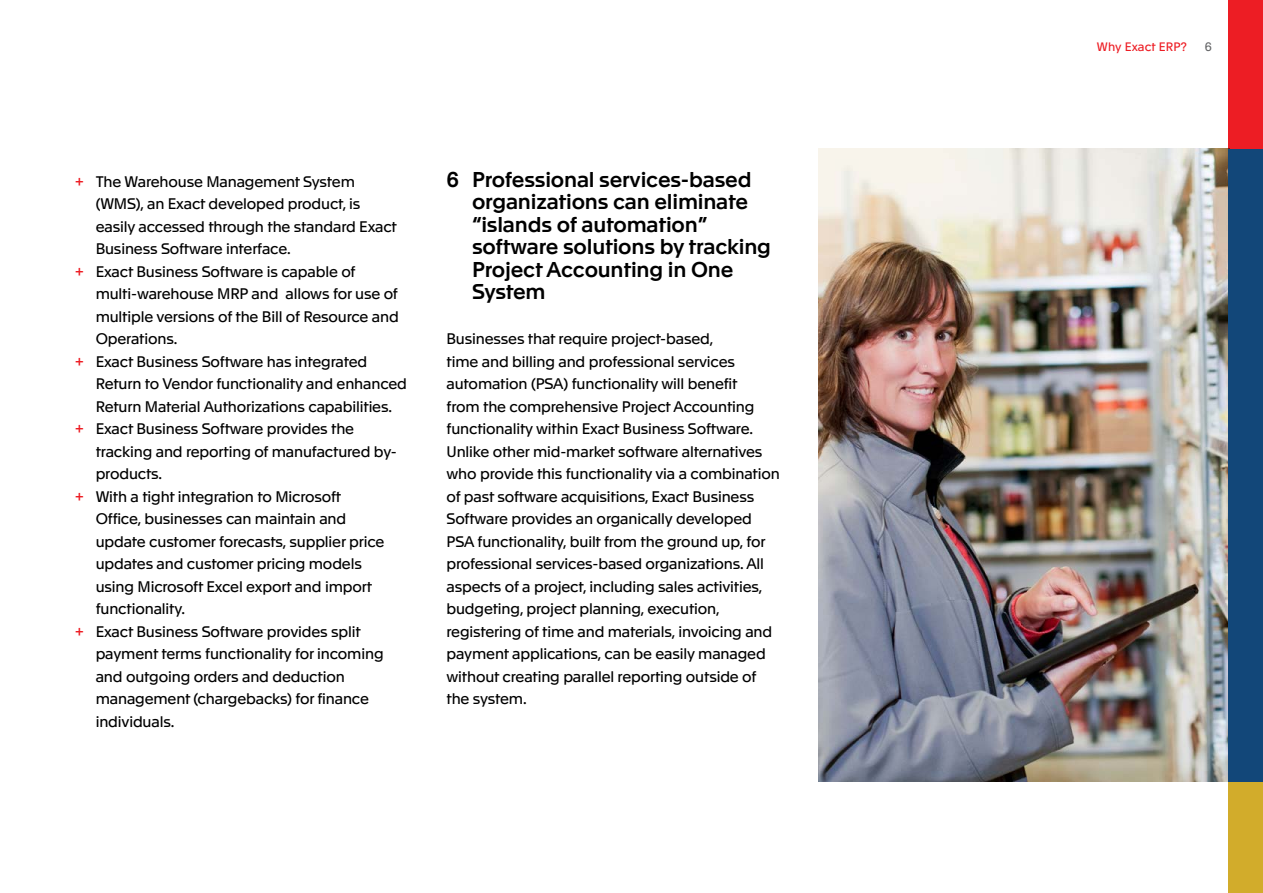
<style>
.page{position:relative;width:1263px;height:893px;background:#fff}
.page>*{position:absolute;margin:0;border:0;box-sizing:border-box;transform-origin:0 0}
.t1{font:500 21px/22.5px "Apax";letter-spacing:-.01em;color:#000}
.t2{font:15px/22.5px "Apax";letter-spacing:-.01em;color:#000}
.t3{font:12px "Apax";letter-spacing:.01em;color:#ed1d24}
.t4{font:12px "Apax";color:#636466}
.s1{font-size:16.5px;color:#ed1d24}
</style>
<div class="page">
<img style="left:819px;top:149px;width:409px;height:632px">
<div style="left:1228px;top:744px;width:35px;height:149px;background:#d2ac2b"></div>
<div style="left:1228px;top:149px;width:35px;height:632px;background:#124779"></div>
<div style="left:1228px;top:0;width:35px;height:149px;background:#ed1d24"></div>
<p class="t2" style="left:74px;top:169px;width:282px"><span class="s1">+</span> The Warehouse Management System</p>
<p class="t2" style="left:96px;top:192px;width:266px">(WMS), an Exact developed product, is</p>
<p class="t2" style="left:96px;top:214px;width:303px">easily accessed through the standard Exact</p>
<p class="t2" style="left:96px;top:237px;width:197px">Business Software interface.</p>
<p class="t2" style="left:74px;top:259px;width:283px"><span class="s1">+</span> Exact Business Software is capable of</p>
<p class="t2" style="left:96px;top:282px;width:304px">multi-warehouse MRP and allows for use of</p>
<p class="t2" style="left:96px;top:304px;width:305px">multiple versions of the Bill of Resource and</p>
<p class="t2" style="left:96px;top:327px;width:83px">Operations.</p>
<p class="t2" style="left:74px;top:349px;width:294px"><span class="s1">+</span> Exact Business Software has integrated</p>
<p class="t2" style="left:96px;top:372px;width:313px">Return to Vendor functionality and enhanced</p>
<p class="t2" style="left:96px;top:394px;width:298px">Return Material Authorizations capabilities.</p>
<p class="t2" style="left:74px;top:417px;width:281px"><span class="s1">+</span> Exact Business Software provides the</p>
<p class="t2" style="left:96px;top:439px;width:303px">tracking and reporting of manufactured by-</p>
<p class="t2" style="left:96px;top:462px;width:68px">products.</p>
<p class="t2" style="left:74px;top:484px;width:268px"><span class="s1">+</span> With a tight integration to Microsoft</p>
<p class="t2" style="left:96px;top:507px;width:252px">Office, businesses can maintain and</p>
<p class="t2" style="left:96px;top:529px;width:290px">update customer forecasts, supplier price</p>
<p class="t2" style="left:96px;top:552px;width:268px">updates and customer pricing models</p>
<p class="t2" style="left:96px;top:574px;width:278px">using Microsoft Excel export and import</p>
<p class="t2" style="left:96px;top:597px;width:91px">functionality.</p>
<p class="t2" style="left:74px;top:619px;width:288px"><span class="s1">+</span> Exact Business Software provides split</p>
<p class="t2" style="left:96px;top:642px;width:289px">payment terms functionality for incoming</p>
<p class="t2" style="left:96px;top:664px;width:251px">and outgoing orders and deduction</p>
<p class="t2" style="left:96px;top:687px;width:275px">management (chargebacks) for finance</p>
<p class="t2" style="left:96px;top:709px;width:80px">individuals.</p>
<h1 class="t1" style="left:472px;top:167px;width:300px;text-indent:-26px">6 Professional services-based organizations can eliminate “islands of automation” software solutions by tracking<br>Project Accounting in One<br>System</h1>
<p class="t2" style="left:446px;top:327px;width:335px">Businesses that require project-based,<br>time and billing and professional services automation (PSA) functionality will benefit<br>from the comprehensive Project Accounting functionality within Exact Business Software.<br>Unlike other mid-market software alternatives who provide this functionality via a combination of past software acquisitions, Exact Business Software provides an organically developed PSA functionality, built from the ground up, for professional services-based organizations. All aspects of a project, including sales activities, budgeting, project planning, execution, registering of time and materials, invoicing and payment applications, can be easily managed without creating parallel reporting outside of the system.</p>
<p class="t3" style="left:1097px;top:38px;width:91px">Why Exact ERP?</p>
<p class="t4" style="left:1205px;top:38px;width:9px">6</p>
</div>
